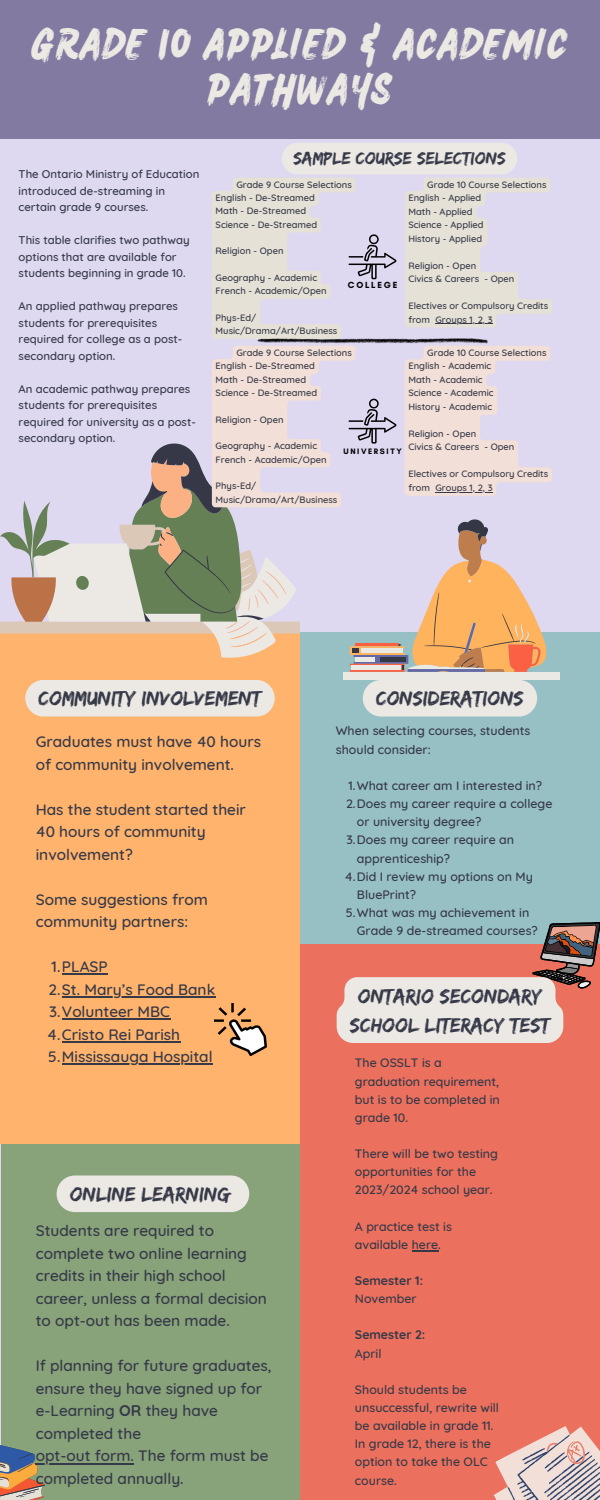
<style>
.page{position:relative;width:600px;height:1500px;background:#ded8f1}
.page>*{position:absolute;margin:0;border:0;box-sizing:border-box;transform-origin:0 0}
.t1{font:32px/44.2px "Salted Bay";letter-spacing:.045em;color:#ece9e4;text-align:center}
.t2{font:21.1px/29.2px "Edo";color:#363948;text-align:center}
.t3{font:18.1px "Edo";color:#363948}
.t4{font:500 15.4px/22.5px "Quicksand";color:#363948}
.t5{font:500 12.4px/18.1px "Quicksand";color:#363948}
.t6{font:700 12.4px "Quicksand";color:#363948}
.t7{font:500 11.4px/16.5px "Quicksand";color:#363948}
.t8{font:500 9.4px/13.3px "Quicksand";color:#363948}
.t9{font:700 9px "Glacial Indifference";letter-spacing:.2em;color:#000}
.t10{font:700 8px "Glacial Indifference";letter-spacing:.2em;color:#000}
.s1{font-weight:700}
</style>
<div class="page">
<div style="left:0;top:633px;width:300px;height:511px;background:#ffb36c"></div>
<div style="left:300px;top:632px;width:300px;height:312px;background:#97c0c4"></div>
<div style="left:1px;top:1144px;width:300px;height:356px;background:#88a27a"></div>
<div style="left:300px;top:944px;width:300px;height:556px;background:#eb705d"></div>
<div style="left:0;top:0;width:600px;height:139px;background:#837aa2"></div>
<div style="left:343px;top:672px;width:217px;height:7px;background:#ebe9e3"></div>
<svg style="left:0;top:1445px;width:45px;height:55px"></svg>
<svg style="left:494px;top:1426px;width:106px;height:74px"></svg>
<svg style="left:212px;top:178px;width:184px;height:161px"></svg>
<svg style="left:253px;top:338px;width:235px;height:6px"></svg>
<img style="left:215px;top:1004px;width:51px;height:52px">
<svg style="left:337px;top:922px;width:263px;height:121px"></svg>
<svg style="left:412px;top:1250px;width:26px;height:1px"></svg>
<div style="left:57px;top:1176px;width:192px;height:36px;background:#ece9e4"></div>
<div style="left:25px;top:680px;width:250px;height:37px;background:#ece9e4"></div>
<hr style="left:62px;top:974px;width:46px;height:1px;background:#363948">
<hr style="left:62px;top:996px;width:153px;height:2px;background:#363948">
<hr style="left:62px;top:1019px;width:108px;height:1px;background:#363948">
<hr style="left:62px;top:1041px;width:118px;height:2px;background:#363948">
<hr style="left:62px;top:1064px;width:151px;height:1px;background:#363948">
<svg style="left:363px;top:680px;width:174px;height:37px"></svg>
<hr style="left:36px;top:1463px;width:98px;height:1px;background:#363948">
<div style="left:282px;top:143px;width:235px;height:31px;background:#ece9e4;border-radius:16px"></div>
<svg style="left:405px;top:178px;width:147px;height:150px"></svg>
<hr style="left:435px;top:323px;width:58px;height:1px;background:#363948">
<svg style="left:0;top:346px;width:552px;height:326px"></svg>
<hr style="left:435px;top:492px;width:58px;height:1px;background:#363948">
<h1 class="t1" style="left:32px;top:24px;width:537px">GRADE 10 APPLIED &amp; ACADEMIC<br>PATHWAYS</h1>
<p class="t7" style="left:19px;top:166px;width:182px">The Ontario Ministry of Education introduced de-streaming in certain grade 9 courses.</p>
<p class="t7" style="left:19px;top:232px;width:173px">This table clarifies two pathway options that are available for students beginning in grade 10.</p>
<p class="t7" style="left:19px;top:298px;width:165px">An applied pathway prepares students for prerequisites required for college as a post&shy;secondary option.</p>
<h3 class="t7" style="left:19px;top:380px;width:179px">An academic pathway prepares students for prerequisites required for university as a post&shy;secondary option.</h3>
<p class="t3" style="left:293px;top:148px;width:214px">SAMPLE COURSE SELECTIONS</p>
<h3 class="t8" style="left:427px;top:178px;width:121px">Grade 10 Course Selections</h3>
<h5 class="t8" style="left:408px;top:191px;width:74px">English - Applied</h5>
<h5 class="t8" style="left:408px;top:205px;width:66px">Math - Applied</h5>
<h5 class="t8" style="left:408px;top:218px;width:77px">Science - Applied</h5>
<p class="t8" style="left:408px;top:232px;width:75px">History - Applied</p>
<p class="t8" style="left:408px;top:259px;width:69px">Religion - Open</p>
<p class="t8" style="left:408px;top:272px;width:108px">Civics &amp; Careers - Open</p>
<p class="t8" style="left:408px;top:299px;width:141px">Electives or Compulsory Credits from</p>
<h4 class="t8" style="left:236px;top:178px;width:117px">Grade 9 Course Selections</h4>
<p class="t8" style="left:216px;top:191px;width:101px">English - De-Streamed</p>
<p class="t8" style="left:216px;top:204px;width:92px">Math - De-Streamed</p>
<p class="t8" style="left:216px;top:218px;width:103px">Science - De-Streamed</p>
<p class="t8" style="left:216px;top:244px;width:69px">Religion - Open</p>
<p class="t8" style="left:216px;top:271px;width:103px">Geography - Academic</p>
<p class="t8" style="left:216px;top:284px;width:113px">French - Academic/Open</p>
<p class="t8" style="left:216px;top:311px;width:123px">Phys-Ed/<br>Music/Drama/Art/Business</p>
<p class="t8" style="left:236px;top:346px;width:117px">Grade 9 Course Selections</p>
<p class="t8" style="left:216px;top:359px;width:101px">English - De-Streamed</p>
<p class="t8" style="left:216px;top:373px;width:92px">Math - De-Streamed</p>
<p class="t8" style="left:216px;top:386px;width:103px">Science - De-Streamed</p>
<p class="t8" style="left:216px;top:413px;width:69px">Religion - Open</p>
<p class="t8" style="left:216px;top:439px;width:103px">Geography - Academic</p>
<p class="t8" style="left:216px;top:452px;width:113px">French - Academic/Open</p>
<p class="t8" style="left:216px;top:479px;width:123px">Phys-Ed/<br>Music/Drama/Art/Business</p>
<p class="t9" style="left:348px;top:280px;width:51px">COLLEGE</p>
<p class="t8" style="left:435px;top:313px;width:59px">Groups 1, 2, 3</p>
<p class="t8" style="left:427px;top:346px;width:121px">Grade 10 Course Selections</p>
<p class="t8" style="left:408px;top:359px;width:85px">English - Academic</p>
<p class="t8" style="left:408px;top:373px;width:76px">Math - Academic</p>
<p class="t8" style="left:408px;top:386px;width:87px">Science - Academic</p>
<p class="t8" style="left:408px;top:400px;width:85px">History - Academic</p>
<p class="t8" style="left:408px;top:427px;width:69px">Religion - Open</p>
<p class="t8" style="left:408px;top:440px;width:108px">Civics &amp; Careers - Open</p>
<p class="t8" style="left:408px;top:467px;width:141px">Electives or Compulsory Credits from</p>
<p class="t10" style="left:344px;top:446px;width:60px">UNIVERSITY</p>
<h2 class="t8" style="left:435px;top:481px;width:59px">Groups 1, 2, 3</h2>
<p class="t2" style="left:39px;top:683px;width:224px">COMMUNITY INVOLVEMENT</p>
<p class="t4" style="left:36px;top:730px;width:227px">Graduates must have 40 hours of community involvement.</p>
<p class="t4" style="left:36px;top:798px;width:212px">Has the student started their<br>40 hours of community involvement?</p>
<p class="t4" style="left:36px;top:888px;width:174px">Some suggestions from community partners:</p>
<p class="t4" style="left:52px;top:955px;width:58px">1.PLASP</p>
<p class="t4" style="left:49px;top:978px;width:168px">2.St. Mary’s Food Bank</p>
<p class="t4" style="left:49px;top:1000px;width:123px">3.Volunteer MBC</p>
<p class="t4" style="left:47px;top:1023px;width:135px">4.Cristo Rei Parish</p>
<p class="t4" style="left:48px;top:1045px;width:166px">5.Mississauga Hospital</p>
<p class="t2" style="left:70px;top:1179px;width:162px">ONLINE LEARNING</p>
<p class="t4" style="left:36px;top:1219px;width:233px">Students are required to complete two online learning credits in their high school career, unless a formal decision to opt-out has been made.</p>
<p class="t4" style="left:36px;top:1354px;width:237px">If planning for future graduates, ensure they have signed up for e-Learning <span class="s1">OR</span> they have completed the</p>
<p class="t4" style="left:36px;top:1444px;width:234px">opt-out form. The form must be completed annually.</p>
<p class="t2" style="left:376px;top:683px;width:149px">CONSIDERATIONS</p>
<p class="t5" style="left:336px;top:722px;width:196px">When selecting courses, students should consider:</p>
<p class="t5" style="left:349px;top:776px;width:195px">1.What career am I interested in?</p>
<p class="t5" style="left:357px;top:794px;width:197px;text-indent:-11px">2.Does my career require a college or university degree?</p>
<p class="t5" style="left:357px;top:831px;width:159px;text-indent:-10px">3.Does my career require an apprenticeship?</p>
<p class="t5" style="left:357px;top:867px;width:177px;text-indent:-12px">4.Did I review my options on My<br>BluePrint?</p>
<p class="t5" style="left:357px;top:903px;width:182px;text-indent:-11px">5.What was my achievement in<br>Grade 9 de-streamed courses?</p>
<p class="t2" style="left:350px;top:981px;width:201px">ONTARIO SECONDARY<br>SCHOOL LITERACY TEST</p>
<p class="t5" style="left:355px;top:1054px;width:146px">The OSSLT is a graduation requirement, but is to be completed in grade 10.</p>
<p class="t5" style="left:355px;top:1144px;width:145px">There will be two testing opportunities for the<br>2023/2024 school year.</p>
<p class="t5" style="left:355px;top:1217px;width:99px">A practice test is available here.</p>
<p class="t6" style="left:355px;top:1273px;width:70px">Semester 1:</p>
<p class="t5" style="left:355px;top:1289px;width:63px">November</p>
<p class="t6" style="left:355px;top:1327px;width:72px">Semester 2:</p>
<p class="t5" style="left:355px;top:1344px;width:28px">April</p>
<p class="t5" style="left:355px;top:1380px;width:146px">Should students be unsuccessful, rewrite will be available in grade 11.<br>In grade 12, there is the option to take the OLC course.</p>
</div>
